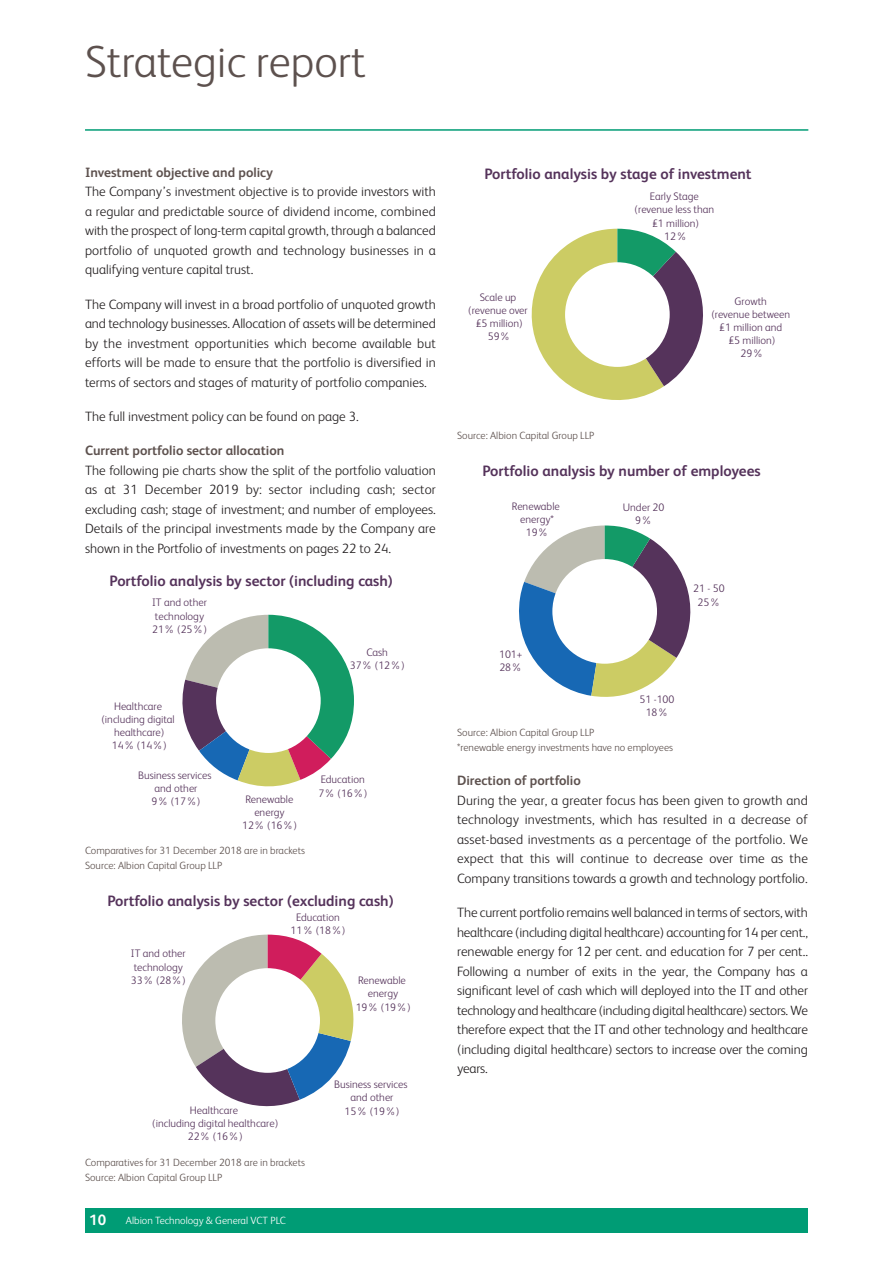
<style>
.page{position:relative;width:893px;height:1263px;background:#fff}
.page>*{position:absolute;margin:0;border:0;box-sizing:border-box;transform-origin:0 0}
.t1{font:300 45px "FS Albert";color:#5d514e}
.t2{font:700 15.15px "FS Albert";color:#55335b}
.t3{font:700 15px "FS Albert";color:#fff}
.t4{font:300 13.5px/19.5px "FS Albert";color:#231f20;text-align:justify}
.t5{font:700 13.5px "FS Albert";color:#5d514e}
.t6{font:300 10.95px/13px "FS Albert";color:#55335b;text-align:center}
.t7{font:300 10.5px/15px "FS Albert";color:#5d514e}
.t8{font:300 10.5px "FS Albert";color:#fff}
</style>
<div class="page">
<div style="left:85px;top:1208px;width:723px;height:25px;background:#009c75"></div>
<svg style="left:182px;top:615px;width:172px;height:172px"></svg>
<div style="left:216px;top:648px;width:105px;height:105px;background:#fff;border-radius:50%"></div>
<svg style="left:182px;top:935px;width:172px;height:172px"></svg>
<div style="left:215px;top:968px;width:105px;height:105px;background:#fff;border-radius:50%"></div>
<svg style="left:531px;top:229px;width:172px;height:171px"></svg>
<div style="left:565px;top:262px;width:105px;height:105px;background:#fff;border-radius:50%"></div>
<svg style="left:519px;top:525px;width:172px;height:172px"></svg>
<div style="left:552px;top:559px;width:105px;height:105px;background:#fff;border-radius:50%"></div>
<hr style="left:85px;top:130px;width:723px;height:1px;background:#009c75">
<h1 class="t1" style="left:85px;top:45px;width:282px">Strategic report</h1>
<p class="t5" style="left:85px;top:167px;width:190px">Investment objective and policy</p>
<p class="t4" style="left:85px;top:183px;width:352px">The Company’s investment objective is to provide investors with a regular and predictable source of dividend income, combined with the prospect of long-term capital growth, through a balanced portfolio of unquoted growth and technology businesses in a qualifying venture capital trust.</p>
<p class="t4" style="left:85px;top:296px;width:352px">The Company will invest in a broad portfolio of unquoted growth and technology businesses. Allocation of assets will be determined by the investment opportunities which become available but efforts will be made to ensure that the portfolio is diversified in terms of sectors and stages of maturity of portfolio companies.</p>
<p class="t4" style="left:85px;top:408px;width:275px">The full investment policy can be found on page 3.</p>
<p class="t5" style="left:85px;top:446px;width:201px">Current portfolio sector allocation</p>
<p class="t4" style="left:85px;top:462px;width:352px">The following pie charts show the split of the portfolio valuation as at 31 December 2019 by: sector including cash; sector excluding cash; stage of investment; and number of employees.<br>Details of the principal investments made by the Company are shown in the Portfolio of investments on pages 22 to 24.</p>
<p class="t2" style="left:110px;top:572px;width:285px">Portfolio analysis by sector (including cash)</p>
<p class="t6" style="left:152px;top:596px;width:56px;text-align:left">IT and other technology<br>21% (25%)</p>
<p class="t6" style="left:101px;top:699px;width:75px">Healthcare (including digital healthcare)<br>14% (14%)</p>
<p class="t6" style="left:138px;top:769px;width:75px">Business services and other<br>9% (17%)</p>
<p class="t6" style="left:242px;top:792px;width:56px">Renewable energy<br>12% (16%)</p>
<p class="t7" style="left:85px;top:844px;width:222px">Comparatives for 31 December 2018 are in brackets<br>Source: Albion Capital Group LLP</p>
<p class="t6" style="left:350px;top:646px;width:56px">Cash<br>37% (12%)</p>
<p class="t6" style="left:318px;top:773px;width:50px;text-align:left">Education<br>7% (16%)</p>
<p class="t2" style="left:107px;top:891px;width:288px">Portfolio analysis by sector (excluding cash)</p>
<p class="t6" style="left:291px;top:910px;width:56px">Education<br>11% (18%)</p>
<p class="t6" style="left:131px;top:947px;width:56px;text-align:left">IT and other technology<br>33% (28%)</p>
<p class="t6" style="left:152px;top:1103px;width:128px">Healthcare<br>(including digital healthcare)<br>22% (16%)</p>
<p class="t7" style="left:85px;top:1155px;width:222px">Comparatives for 31 December 2018 are in brackets<br>Source: Albion Capital Group LLP</p>
<p class="t3" style="left:89px;top:1214px;width:18px">10</p>
<p class="t8" style="left:126px;top:1216px;width:161px">Albion Technology &amp; General VCT PLC</p>
<p class="t6" style="left:356px;top:974px;width:56px">Renewable energy<br>19% (19%)</p>
<p class="t6" style="left:334px;top:1078px;width:75px">Business services and other<br>15% (19%)</p>
<p class="t2" style="left:484px;top:165px;width:269px">Portfolio analysis by stage of investment</p>
<p class="t6" style="left:468px;top:291px;width:61px">Scale up (revenue over £5 million)<br>59%</p>
<p class="t7" style="left:457px;top:429px;width:139px">Source: Albion Capital Group LLP</p>
<p class="t6" style="left:635px;top:190px;width:81px">Early Stage (revenue less than £1 million)<br>12%</p>
<p class="t6" style="left:711px;top:295px;width:80px">Growth<br>(revenue between £1 million and<br>£5 million)<br>29%</p>
<p class="t2" style="left:482px;top:462px;width:280px">Portfolio analysis by number of employees</p>
<p class="t6" style="left:512px;top:500px;width:49px">Renewable energy*<br>19%</p>
<p class="t6" style="left:499px;top:647px;width:25px;text-align:left">101+<br>28%</p>
<p class="t6" style="left:623px;top:500px;width:43px">Under 20<br>9%</p>
<p class="t6" style="left:693px;top:582px;width:33px">21 - 50<br>25%</p>
<p class="t6" style="left:640px;top:693px;width:36px">51 -100<br>18%</p>
<p class="t7" style="left:457px;top:726px;width:217px">Source: Albion Capital Group LLP<br>*renewable energy investments have no employees</p>
<p class="t5" style="left:457px;top:776px;width:125px">Direction of portfolio</p>
<p class="t4" style="left:457px;top:792px;width:352px">During the year, a greater focus has been given to growth and technology investments, which has resulted in a decrease of asset-based investments as a percentage of the portfolio. We expect that this will continue to decrease over time as the Company transitions towards a growth and technology portfolio.</p>
<p class="t4" style="left:457px;top:904px;width:352px">The current portfolio remains well balanced in terms of sectors, with healthcare (including digital healthcare) accounting for 14 per cent., renewable energy for 12 per cent. and education for 7 per cent..<br>Following a number of exits in the year, the Company has a significant level of cash which will deployed into the IT and other technology and healthcare (including digital healthcare) sectors. We therefore expect that the IT and other technology and healthcare (including digital healthcare) sectors to increase over the coming years.</p>
</div>
